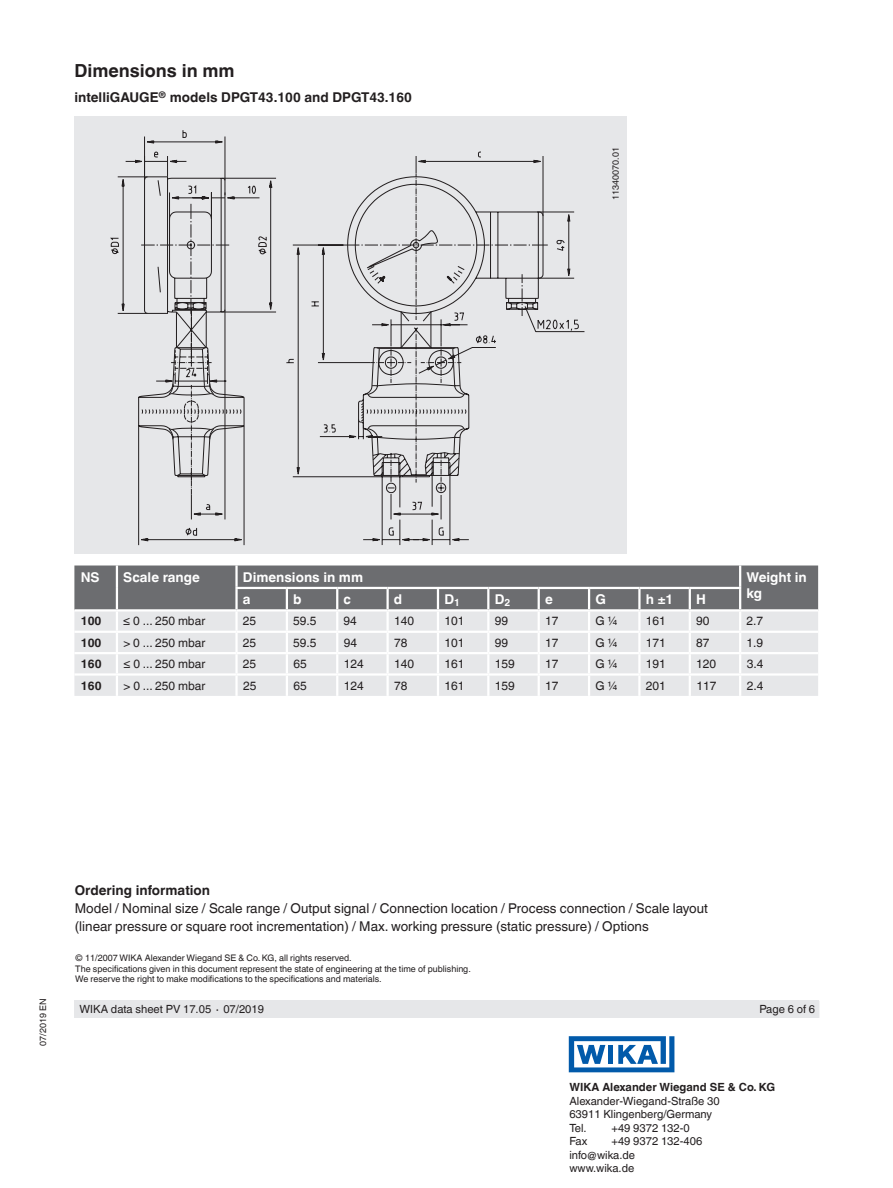
<style>
.page{position:relative;width:893px;height:1188px;background:#fff}
.page>*{position:absolute;margin:0;border:0;box-sizing:border-box;transform-origin:0 0}
.t1{font:700 18px "Helvetica World";color:#231f20}
.t2{font:13.5px/18px "Helvetica World";color:#231f20}
.t3{font:700 13.5px "Helvetica World";color:#231f20}
.t4{font:700 13.5px/16.5px "Helvetica World";color:#fff}
.t5{font:12px "Helvetica World";color:#231f20}
.t6{font:700 12px "Helvetica World";color:#231f20}
.t7{font:11.25px/13.5px "Helvetica World";color:#231f20}
.t8{font:700 11.25px "Helvetica World";color:#231f20}
.t9{font:9px/10.5px "Helvetica World";color:#231f20}
</style>
<div class="page">
<div style="left:74px;top:1000px;width:745px;height:18px;background:#e6e7e9"></div>
<svg style="left:569px;top:1036px;width:105px;height:36px"></svg>
<div style="left:74px;top:117px;width:553px;height:437px;background:#e6e7e9"></div>
<div style="left:74px;top:676px;width:744px;height:20px;background:#e6e7e9"></div>
<svg style="left:74px;top:566px;width:744px;height:107px;background:#b8b9bb"></svg>
<hr style="left:116px;top:676px;width:2px;height:20px;background:#fff">
<hr style="left:235px;top:676px;width:3px;height:20px;background:#fff">
<hr style="left:286px;top:676px;width:2px;height:20px;background:#fff">
<hr style="left:336px;top:676px;width:2px;height:20px;background:#fff">
<hr style="left:386px;top:676px;width:3px;height:20px;background:#fff">
<hr style="left:437px;top:676px;width:2px;height:20px;background:#fff">
<hr style="left:487px;top:676px;width:2px;height:20px;background:#fff">
<hr style="left:538px;top:676px;width:2px;height:20px;background:#fff">
<hr style="left:588px;top:676px;width:2px;height:20px;background:#fff">
<hr style="left:638px;top:676px;width:3px;height:20px;background:#fff">
<hr style="left:689px;top:676px;width:2px;height:20px;background:#fff">
<hr style="left:739px;top:676px;width:2px;height:20px;background:#fff">
<hr style="left:117px;top:609px;width:120px;height:3px;background:#fff">
<hr style="left:116px;top:566px;width:2px;height:22px;background:#fff">
<hr style="left:116px;top:588px;width:2px;height:21px;background:#fff">
<hr style="left:74px;top:609px;width:43px;height:3px;background:#fff">
<hr style="left:237px;top:609px;width:50px;height:3px;background:#fff">
<hr style="left:287px;top:609px;width:50px;height:3px;background:#fff">
<hr style="left:337px;top:609px;width:51px;height:3px;background:#fff">
<hr style="left:388px;top:609px;width:50px;height:3px;background:#fff">
<hr style="left:438px;top:609px;width:50px;height:3px;background:#fff">
<hr style="left:488px;top:609px;width:51px;height:3px;background:#fff">
<hr style="left:539px;top:609px;width:50px;height:3px;background:#fff">
<hr style="left:589px;top:609px;width:50px;height:3px;background:#fff">
<hr style="left:639px;top:609px;width:51px;height:3px;background:#fff">
<hr style="left:690px;top:609px;width:50px;height:3px;background:#fff">
<hr style="left:740px;top:609px;width:78px;height:3px;background:#fff">
<svg style="left:144px;top:130px;width:441px;height:202px"></svg>
<svg style="left:110px;top:151px;width:433px;height:163px"></svg>
<svg style="left:138px;top:494px;width:331px;height:51px"></svg>
<svg style="left:137px;top:176px;width:407px;height:318px"></svg>
<h1 class="t1" style="left:74px;top:60px;width:162px">Dimensions in mm</h1>
<h2 class="t3" style="left:74px;top:90px;width:339px">intelliGAUGE<sup>®</sup> models DPGT43.100 and DPGT43.160</h2>
<p class="t9" style="left:610px;top:200px;width:54px;rotate:-90deg">11340070.01</p>
<h2 class="t4" style="left:81px;top:569px;width:20px">NS</h2>
<h2 class="t4" style="left:123px;top:569px;width:78px">Scale range</h2>
<h2 class="t4" style="left:243px;top:569px;width:122px">Dimensions in mm</h2>
<h2 class="t4" style="left:746px;top:569px;width:62px">Weight in kg</h2>
<h2 class="t4" style="left:243px;top:591px;width:9px">a</h2>
<h2 class="t4" style="left:293px;top:591px;width:10px">b</h2>
<h2 class="t4" style="left:344px;top:591px;width:9px">c</h2>
<h2 class="t4" style="left:394px;top:591px;width:10px">d</h2>
<h2 class="t4" style="left:444px;top:591px;width:17px">D<sub>1</sub></h2>
<h2 class="t4" style="left:495px;top:591px;width:17px">D<sub>2</sub></h2>
<h2 class="t4" style="left:545px;top:591px;width:9px">e</h2>
<h2 class="t4" style="left:595px;top:591px;width:12px">G</h2>
<h2 class="t4" style="left:646px;top:591px;width:29px">h ±1</h2>
<h2 class="t4" style="left:696px;top:591px;width:11px">H</h2>
<h3 class="t6" style="left:81px;top:614px;width:22px">100</h3>
<h3 class="t5" style="left:123px;top:614px;width:83px">≤ 0 ... 250 mbar</h3>
<h3 class="t5" style="left:243px;top:614px;width:15px">25</h3>
<h3 class="t5" style="left:293px;top:614px;width:25px">59.5</h3>
<h3 class="t5" style="left:344px;top:614px;width:15px">94</h3>
<h3 class="t5" style="left:394px;top:614px;width:22px">140</h3>
<h3 class="t5" style="left:444px;top:614px;width:22px">101</h3>
<h3 class="t5" style="left:495px;top:614px;width:15px">99</h3>
<h3 class="t5" style="left:545px;top:614px;width:15px">17</h3>
<h3 class="t5" style="left:595px;top:614px;width:23px">G ¼</h3>
<h3 class="t5" style="left:646px;top:614px;width:22px">161</h3>
<h3 class="t5" style="left:696px;top:614px;width:15px">90</h3>
<h3 class="t5" style="left:747px;top:614px;width:18px">2.7</h3>
<h3 class="t6" style="left:81px;top:636px;width:22px">100</h3>
<h3 class="t5" style="left:123px;top:636px;width:83px">&gt; 0 ... 250 mbar</h3>
<h3 class="t5" style="left:243px;top:636px;width:15px">25</h3>
<h3 class="t5" style="left:293px;top:636px;width:25px">59.5</h3>
<h3 class="t5" style="left:344px;top:636px;width:15px">94</h3>
<h3 class="t5" style="left:394px;top:636px;width:15px">78</h3>
<h3 class="t5" style="left:444px;top:636px;width:22px">101</h3>
<h3 class="t5" style="left:495px;top:636px;width:15px">99</h3>
<h3 class="t5" style="left:545px;top:636px;width:15px">17</h3>
<h3 class="t5" style="left:595px;top:636px;width:23px">G ¼</h3>
<h3 class="t5" style="left:646px;top:636px;width:22px">171</h3>
<h3 class="t5" style="left:696px;top:636px;width:15px">87</h3>
<h3 class="t5" style="left:747px;top:636px;width:18px">1.9</h3>
<h3 class="t6" style="left:81px;top:657px;width:22px">160</h3>
<h3 class="t5" style="left:123px;top:657px;width:83px">≤ 0 ... 250 mbar</h3>
<h3 class="t5" style="left:243px;top:657px;width:15px">25</h3>
<h3 class="t5" style="left:293px;top:657px;width:15px">65</h3>
<h3 class="t5" style="left:344px;top:657px;width:22px">124</h3>
<h3 class="t5" style="left:394px;top:657px;width:22px">140</h3>
<h3 class="t5" style="left:444px;top:657px;width:22px">161</h3>
<h3 class="t5" style="left:495px;top:657px;width:22px">159</h3>
<h3 class="t5" style="left:545px;top:657px;width:15px">17</h3>
<h3 class="t5" style="left:596px;top:657px;width:23px">G ¼</h3>
<h3 class="t5" style="left:646px;top:657px;width:22px">191</h3>
<h3 class="t5" style="left:696px;top:657px;width:22px">120</h3>
<h3 class="t5" style="left:747px;top:657px;width:18px">3.4</h3>
<h3 class="t6" style="left:81px;top:678px;width:22px">160</h3>
<h3 class="t5" style="left:123px;top:678px;width:83px">&gt; 0 ... 250 mbar</h3>
<h3 class="t5" style="left:243px;top:678px;width:15px">25</h3>
<h3 class="t5" style="left:293px;top:678px;width:15px">65</h3>
<h3 class="t5" style="left:344px;top:678px;width:22px">124</h3>
<h3 class="t5" style="left:394px;top:678px;width:15px">78</h3>
<h3 class="t5" style="left:444px;top:678px;width:22px">161</h3>
<h3 class="t5" style="left:495px;top:678px;width:22px">159</h3>
<h3 class="t5" style="left:545px;top:678px;width:15px">17</h3>
<h3 class="t5" style="left:596px;top:678px;width:23px">G ¼</h3>
<h3 class="t5" style="left:646px;top:678px;width:22px">201</h3>
<h3 class="t5" style="left:696px;top:678px;width:22px">117</h3>
<h3 class="t5" style="left:747px;top:678px;width:18px">2.4</h3>
<p class="t9" style="left:38px;top:1046px;width:49px;rotate:-90deg">07/2019 EN</p>
<h2 class="t3" style="left:75px;top:883px;width:137px">Ordering information</h2>
<h2 class="t2" style="left:75px;top:900px;width:635px">Model / Nominal size / Scale range / Output signal / Connection location / Process connection / Scale layout (linear pressure or square root incrementation) / Max. working pressure (static pressure) / Options</h2>
<p class="t9" style="left:75px;top:953px;width:397px">© 11/2007 WIKA Alexander Wiegand SE &amp; Co. KG, all rights reserved.<br>The specifications given in this document represent the state of engineering at the time of publishing.<br>We reserve the right to make modifications to the specifications and materials.</p>
<p class="t7" style="left:80px;top:1003px;width:186px">WIKA data sheet PV 17.05 ∙ 07/2019</p>
<p class="t7" style="left:759px;top:1003px;width:57px">Page 6 of 6</p>
<p class="t8" style="left:569px;top:1081px;width:207px">WIKA Alexander Wiegand SE &amp; Co. KG</p>
<p class="t7" style="left:569px;top:1094px;width:152px">Alexander-Wiegand-Straße 30<br>63911 Klingenberg/Germany<br>Tel.</p>
<p class="t7" style="left:611px;top:1121px;width:80px">+49 9372 132-0</p>
<p class="t7" style="left:569px;top:1134px;width:19px">Fax</p>
<p class="t7" style="left:569px;top:1134px;width:134px;text-indent:42px">+49 9372 132-406 info@wika.de www.wika.de</p>
</div>
